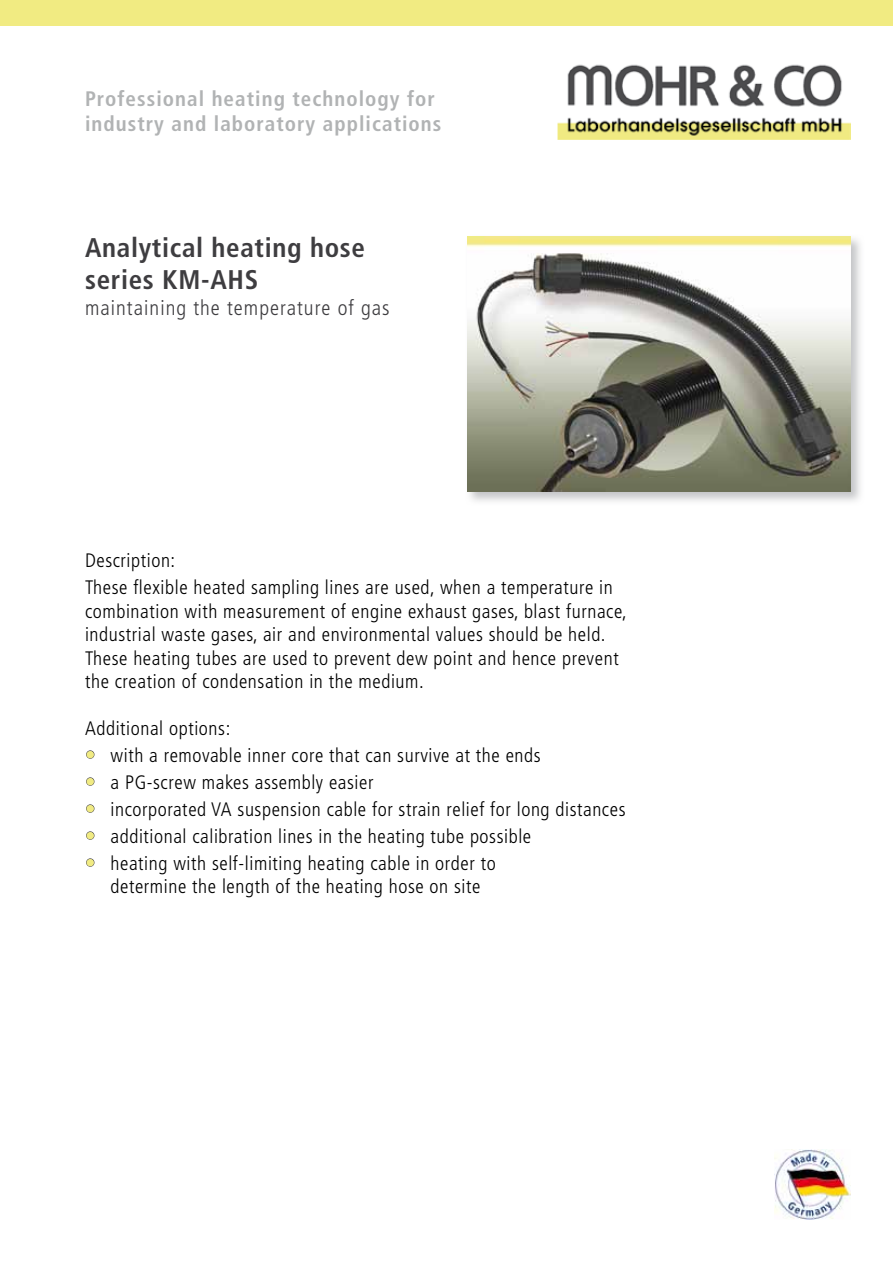
<style>
.page{position:relative;width:893px;height:1263px;background:#fff}
.page>*{position:absolute;margin:0;border:0;box-sizing:border-box;transform-origin:0 0}
.t1{font:700 condensed 27px/32.4px "Frutiger";letter-spacing:.025em;color:#3e3d40}
.t2{font:700 condensed 21px/25.2px "Frutiger";letter-spacing:.05em;color:#b1b3b4}
.t3{font:300 condensed 21px "Frutiger";letter-spacing:.05em;color:#3e3d40}
.t4{font:300 condensed 19.5px/23.4px "Frutiger";letter-spacing:.03em;color:#000}
.s1{font-size:21px;color:#f1eb82}
</style>
<div class="page">
<img style="left:774px;top:1149px;width:76px;height:70px">
<img style="left:557px;top:64px;width:293px;height:76px">
<div style="left:0;top:0;width:893px;height:25px;background:#f1eb82"></div>
<img style="left:467px;top:236px;width:394px;height:266px">
<img style="left:468px;top:237px;width:382px;height:255px">
<div style="left:86px;top:750px;width:8px;height:9px;border:1px solid #3e3d40;border-radius:50%"></div>
<div style="left:86px;top:777px;width:8px;height:9px;border:1px solid #3e3d40;border-radius:50%"></div>
<div style="left:86px;top:804px;width:8px;height:9px;border:1px solid #3e3d40;border-radius:50%"></div>
<div style="left:86px;top:831px;width:8px;height:9px;border:1px solid #3e3d40;border-radius:50%"></div>
<div style="left:86px;top:858px;width:8px;height:9px;border:1px solid #3e3d40;border-radius:50%"></div>
<p class="t2" style="left:85px;top:86px;width:358px">Professional heating technology for industry and laboratory applications</p>
<h1 class="t1" style="left:85px;top:231px;width:282px">Analytical heating hose series KM-AHS</h1>
<p class="t3" style="left:85px;top:295px;width:306px">maintaining the temperature of gas</p>
<p class="t4" style="left:85px;top:547px;width:529px;line-height:27px">Description:<br>These flexible heated sampling lines are used, when a temperature in</p>
<p class="t4" style="left:85px;top:600px;width:543px">combination with measurement of engine exhaust gases, blast furnace, industrial waste gases, air and environmental values should be held.<br>These heating tubes are used to prevent dew point and hence prevent the creation of condensation in the medium.</p>
<p class="t4" style="left:85px;top:717px;width:147px">Additional options:</p>
<p class="t4" style="left:85px;top:744px;width:457px"><span class="s1">•</span> with a removable inner core that can survive at the ends</p>
<p class="t4" style="left:85px;top:771px;width:290px"><span class="s1">•</span> a PG-screw makes assembly easier</p>
<p class="t4" style="left:85px;top:798px;width:542px"><span class="s1">•</span> incorporated VA suspension cable for strain relief for long distances</p>
<p class="t4" style="left:85px;top:825px;width:448px"><span class="s1">•</span> additional calibration lines in the heating tube possible</p>
<p class="t4" style="left:85px;top:852px;width:412px;text-align:center"><span class="s1">•</span> heating with self-limiting heating cable in order to determine the length of the heating hose on site</p>
</div>
